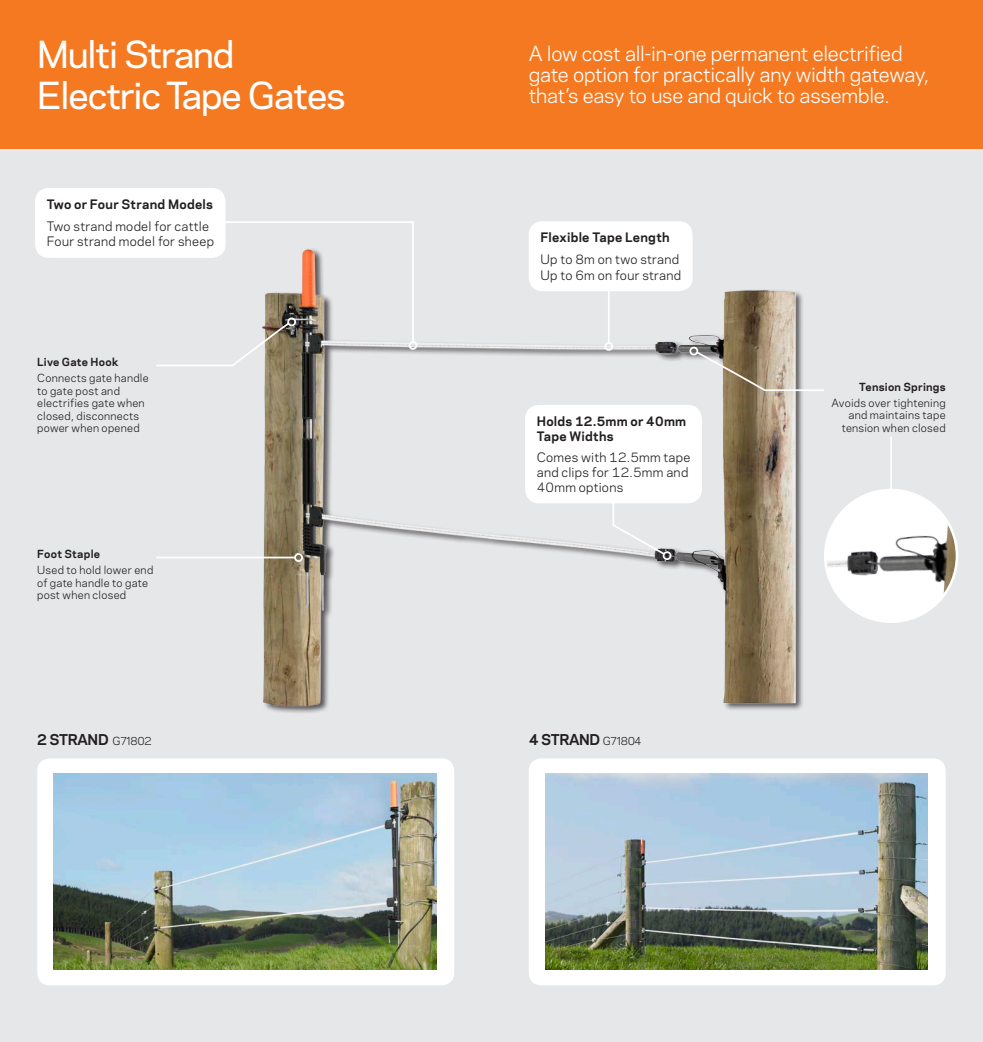
<style>
.page{position:relative;width:983px;height:1042px;background:#fff}
.page>*{position:absolute;margin:0;border:0;box-sizing:border-box;transform-origin:0 0}
.Page_Heading{font:500 35px "Galaxie Polaris";letter-spacing:-.03em;color:#fff}
.Paragraph_Bullets{font:19.25px/21px "Galaxie Polaris";letter-spacing:-.01em;color:#fff}
.G__and_Description{font:700 14px "Galaxie Polaris";letter-spacing:-.025em;color:#231f20}
.Paragraph_Bullets-2{font:12.25px/14.7px "Galaxie Polaris";letter-spacing:.025em;color:#231f20}
.Paragraph_Bullets-3{font:700 12.25px/14.7px "Galaxie Polaris";letter-spacing:.02em;color:#231f20}
.Features{font:10.5px/12.6px "Galaxie Polaris";letter-spacing:.025em;color:#231f20}
.Features-2{font:700 10.5px "Galaxie Polaris";letter-spacing:.025em;color:#231f20}
.s1{font-weight:400;font-size:10.5px}
</style>
<div class="page">
<div style="left:0;top:149px;width:982px;height:893px;background:#e6e7e9"></div>
<div style="left:0;top:0;width:982px;height:149px;background:#f47921"></div>
<img style="left:263px;top:241px;width:540px;height:472px">
<div style="left:528px;top:758px;width:417px;height:227px;background:#fff;border-radius:12px"></div>
<img style="left:545px;top:774px;width:381px;height:196px">
<div style="left:37px;top:758px;width:417px;height:227px;background:#fff;border-radius:12px"></div>
<img style="left:53px;top:774px;width:383px;height:196px">
<div style="left:525px;top:405px;width:176px;height:98px;background:#fff;border-radius:14px"></div>
<div style="left:528px;top:221px;width:164px;height:70px;background:#fff;border-radius:14px"></div>
<img style="left:825px;top:490px;width:131px;height:132px;border-radius:66px">
<div style="left:823px;top:489px;width:134px;height:134px;border:3px solid #fff;border-radius:50%"></div>
<hr style="left:156px;top:557px;width:139px;height:1px;background:#fff">
<div style="left:294px;top:553px;width:9px;height:9px;border:2px solid #fff;border-radius:50%"></div>
<hr style="left:607px;top:291px;width:2px;height:52px;background:#fff">
<div style="left:604px;top:342px;width:9px;height:9px;border:2px solid #fff;border-radius:50%"></div>
<svg style="left:694px;top:350px;width:130px;height:42px"></svg>
<div style="left:689px;top:347px;width:9px;height:8px;border:2px solid #fff;border-radius:50%"></div>
<svg style="left:156px;top:220px;width:258px;height:147px"></svg>
<div style="left:408px;top:341px;width:9px;height:9px;border:2px solid #fff;border-radius:50%"></div>
<svg style="left:611px;top:503px;width:55px;height:53px"></svg>
<div style="left:662px;top:551px;width:9px;height:9px;border:2px solid #fff;border-radius:50%"></div>
<hr style="left:890px;top:437px;width:1px;height:53px;background:#fff">
<div style="left:35px;top:188px;width:190px;height:70px;background:#fff;border-radius:14px"></div>
<p class="Page_Heading" style="left:37px;top:29px;width:198px">Multi Strand</p>
<p class="Page_Heading" style="left:37px;top:69px;width:309px">Electric Tape Gates</p>
<p class="Paragraph_Bullets-3" style="left:47px;top:196px;width:168px">Two or Four Strand Models</p>
<p class="Paragraph_Bullets-2" style="left:47px;top:218px;width:164px">Two strand model for cattle</p>
<p class="Paragraph_Bullets-2" style="left:47px;top:233px;width:169px">Four strand model for sheep</p>
<p class="Features-2" style="left:37px;top:354px;width:82px">Live Gate Hook</p>
<p class="Features" style="left:37px;top:371px;width:113px">Connects gate handle to gate post and electrifies gate when closed, disconnects power when opened</p>
<p class="Features-2" style="left:37px;top:546px;width:64px">Foot Staple</p>
<p class="Features" style="left:37px;top:563px;width:117px">Used to hold lower end of gate handle to gate post when closed</p>
<p class="Paragraph_Bullets" style="left:528px;top:42px;width:402px">A low cost all-in-one permanent electrified gate option for practically any width gateway, that’s easy to use and quick to assemble.</p>
<p class="Paragraph_Bullets-3" style="left:540px;top:230px;width:131px">Flexible Tape Length</p>
<p class="Paragraph_Bullets-2" style="left:540px;top:251px;width:140px">Up to 8m on two strand</p>
<p class="Paragraph_Bullets-2" style="left:540px;top:267px;width:142px">Up to 6m on four strand</p>
<p class="Paragraph_Bullets-3" style="left:536px;top:413px;width:151px">Holds 12.5mm or 40mm<br>Tape Widths</p>
<p class="Paragraph_Bullets-2" style="left:536px;top:449px;width:155px">Comes with 12.5mm tape and clips for 12.5mm and<br>40mm options</p>
<p class="Features-2" style="left:859px;top:379px;width:88px">Tension Springs</p>
<p class="Features" style="left:831px;top:396px;width:116px;text-align:right">Avoids over tightening and maintains tape tension when closed</p>
<p class="G__and_Description" style="left:37px;top:729px;width:116px">2 STRAND <span class="s1">G71802</span></p>
<p class="G__and_Description" style="left:529px;top:729px;width:114px">4 STRAND <span class="s1">G71804</span></p>
</div>
